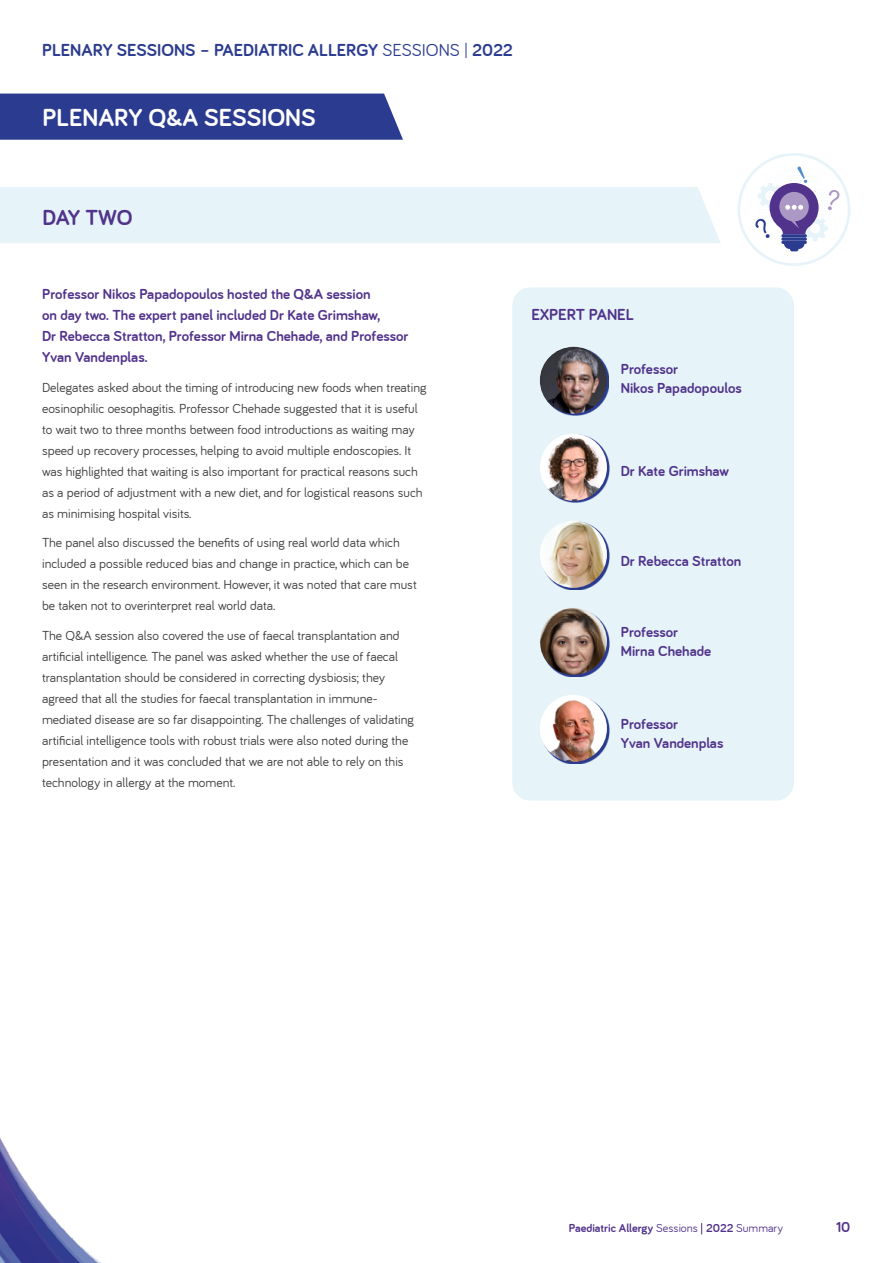
<style>
.page{position:relative;width:893px;height:1263px;background:#fff}
.page>*{position:absolute;margin:0;border:0;box-sizing:border-box;transform-origin:0 0}
.t1{font:700 25.5px "Bariol";color:#fff}
.t2{font:700 22.5px "Bariol";letter-spacing:-.01em;color:#51338b}
.t3{font:700 18px "Bariol";color:#2b3c90}
.t4{font:700 16.5px "Bariol";color:#51338b}
.t5{font:700 15px/21px "Bariol";color:#51338b}
.t6{font:13.5px/21px "Bariol";color:#3c3c3c}
.t7{font:700 12px "Bariol";color:#51338b}
.s1{font-weight:400}
</style>
<div class="page">
<img style="left:0;top:1137px;width:101px;height:126px">
<div style="left:738px;top:153px;width:112px;height:113px;border:3px solid #e6f4f9;border-radius:50%"></div>
<svg style="left:466px;top:43px;width:1px;height:15px"></svg>
<div style="left:0;top:94px;width:403px;height:46px;background:#2b3c90"></div>
<svg style="left:755px;top:166px;width:85px;height:85px"></svg>
<div style="left:512px;top:287px;width:282px;height:514px;background:#e6f4f9;border-radius:18px"></div>
<svg style="left:541px;top:609px;width:68px;height:68px"></svg>
<img style="left:540px;top:608px;width:67px;height:67px;border-radius:34px">
<svg style="left:541px;top:696px;width:68px;height:68px"></svg>
<img style="left:540px;top:695px;width:67px;height:67px;border-radius:34px">
<svg style="left:541px;top:522px;width:68px;height:68px"></svg>
<img style="left:540px;top:521px;width:67px;height:67px;border-radius:34px">
<svg style="left:541px;top:435px;width:68px;height:68px"></svg>
<img style="left:540px;top:434px;width:67px;height:67px;border-radius:34px">
<div style="left:0;top:187px;width:721px;height:56px;background:#e6f4f9"></div>
<svg style="left:541px;top:348px;width:68px;height:68px"></svg>
<img style="left:540px;top:347px;width:67px;height:67px;border-radius:34px">
<h3 class="t3" style="left:42px;top:40px;width:472px">PLENARY SESSIONS – PAEDIATRIC ALLERGY <span class="s1">SESSIONS</span> 2022</h3>
<h1 class="t1" style="left:43px;top:103px;width:275px">PLENARY Q&amp;A SESSIONS</h1>
<h2 class="t2" style="left:43px;top:205px;width:92px">DAY TWO</h2>
<p class="t5" style="left:42px;top:284px;width:368px">Professor Nikos Papadopoulos hosted the Q&amp;A session<br>on day two. The expert panel included Dr Kate Grimshaw,<br>Dr Rebecca Stratton, Professor Mirna Chehade, and Professor Yvan Vandenplas.</p>
<p class="t6" style="left:42px;top:377px;width:386px">Delegates asked about the timing of introducing new foods when treating eosinophilic oesophagitis. Professor Chehade suggested that it is useful to wait two to three months between food introductions as waiting may speed up recovery processes, helping to avoid multiple endoscopies. It was highlighted that waiting is also important for practical reasons such as a period of adjustment with a new diet, and for logistical reasons such as minimising hospital visits.</p>
<p class="t6" style="left:42px;top:532px;width:376px">The panel also discussed the benefits of using real world data which included a possible reduced bias and change in practice, which can be seen in the research environment. However, it was noted that care must be taken not to overinterpret real world data.</p>
<p class="t6" style="left:42px;top:625px;width:373px">The Q&amp;A session also covered the use of faecal transplantation and artificial intelligence. The panel was asked whether the use of faecal transplantation should be considered in correcting dysbiosis; they agreed that all the studies for faecal transplantation in immune&shy;mediated disease are so far disappointing. The challenges of validating artificial intelligence tools with robust trials were also noted during the presentation and it was concluded that we are not able to rely on this technology in allergy at the moment.</p>
<p class="t4" style="left:531px;top:305px;width:104px">EXPERT PANEL</p>
<p class="t5" style="left:621px;top:359px;width:123px;line-height:19.5px">Professor<br>Nikos Papadopoulos</p>
<p class="t5" style="left:621px;top:460px;width:110px">Dr Kate Grimshaw</p>
<p class="t5" style="left:621px;top:551px;width:122px">Dr Rebecca Stratton</p>
<p class="t5" style="left:621px;top:622px;width:92px;line-height:19.5px">Professor<br>Mirna Chehade</p>
<p class="t5" style="left:621px;top:714px;width:104px;line-height:19.5px">Professor<br>Yvan Vandenplas</p>
<p class="t7" style="left:569px;top:1222px;width:216px">Paediatric Allergy <span class="s1">Sessions</span> 2022 <span class="s1">Summary</span></p>
<p class="t5" style="left:836px;top:1217px;width:16px">10</p>
</div>
